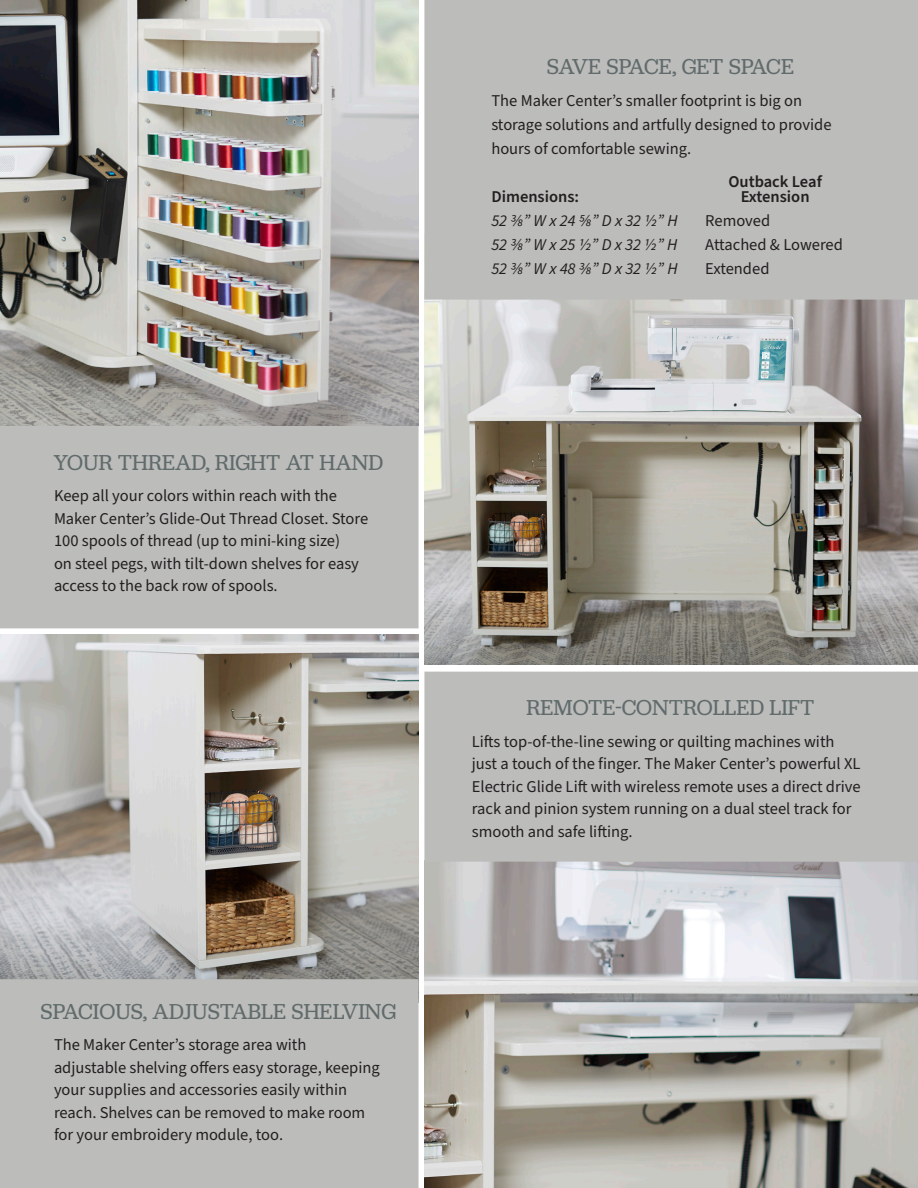
<style>
.page{position:relative;width:918px;height:1188px;background:#fff}
.page>*{position:absolute;margin:0;border:0;box-sizing:border-box;transform-origin:0 0}
.t1{font:22.5px "Jubilat";color:#616b6c}
.t2{font:16.5px/22.5px "Source Sans Pro";color:#231f20}
.t3{font:italic 16.5px "Source Sans Pro";color:#231f20}
.t4{font:600 16.5px/15px "Source Sans Pro";color:#231f20;text-align:center}
</style>
<div class="page">
<img style="left:0;top:634px;width:419px;height:345px">
<div style="left:0;top:425px;width:419px;height:203px;background:#bcbcba"></div>
<img style="left:0;top:0;width:419px;height:425px">
<img style="left:424px;top:862px;width:494px;height:326px">
<img style="left:424px;top:300px;width:494px;height:365px">
<div style="left:424px;top:0;width:494px;height:300px;background:#bcbcba"></div>
<div style="left:424px;top:672px;width:494px;height:190px;background:#bcbcba"></div>
<div style="left:0;top:979px;width:419px;height:209px;background:#bcbcba"></div>
<p class="t1" style="left:54px;top:448px;width:331px">YOUR THREAD, RIGHT AT HAND</p>
<p class="t2" style="left:54px;top:485px;width:316px">Keep all your colors within reach with the Maker Center’s Glide-Out Thread Closet. Store 100 spools of thread (up to mini-king size)<br>on steel pegs, with tilt-down shelves for easy access to the back row of spools.</p>
<p class="t1" style="left:41px;top:997px;width:357px">SPACIOUS, ADJUSTABLE SHELVING</p>
<p class="t2" style="left:54px;top:1034px;width:327px">The Maker Center’s storage area with adjustable shelving offers easy storage, keeping your supplies and accessories easily within reach. Shelves can be removed to make room for your embroidery module, too.</p>
<p class="t1" style="left:547px;top:53px;width:249px">SAVE SPACE, GET SPACE</p>
<p class="t2" style="left:491px;top:89px;width:342px;line-height:24px">The Maker Center’s smaller footprint is big on storage solutions and artfully designed to provide hours of comfortable sewing.</p>
<p class="t4" style="left:491px;top:190px;width:89px">Dimensions:</p>
<p class="t3" style="left:491px;top:210px;width:188px">52 ⅜” W x 24 ⅝” D x 32 ½” H</p>
<p class="t3" style="left:491px;top:234px;width:188px">52 ⅜” W x 25 ½” D x 32 ½” H</p>
<p class="t3" style="left:491px;top:258px;width:188px">52 ⅜” W x 48 ⅜” D x 32 ½” H</p>
<p class="t4" style="left:728px;top:175px;width:95px">Outback Leaf<br>Extension</p>
<p class="t2" style="left:705px;top:210px;width:66px">Removed</p>
<p class="t2" style="left:705px;top:234px;width:139px">Attached &amp; Lowered</p>
<p class="t2" style="left:705px;top:258px;width:66px">Extended</p>
<p class="t1" style="left:526px;top:693px;width:290px">REMOTE-CONTROLLED LIFT</p>
<p class="t2" style="left:472px;top:730px;width:390px">Lifts top-of-the-line sewing or quilting machines with just a touch of the finger. The Maker Center’s powerful XL Electric Glide Lift with wireless remote uses a direct drive rack and pinion system running on a dual steel track for smooth and safe lifting.</p>
</div>
